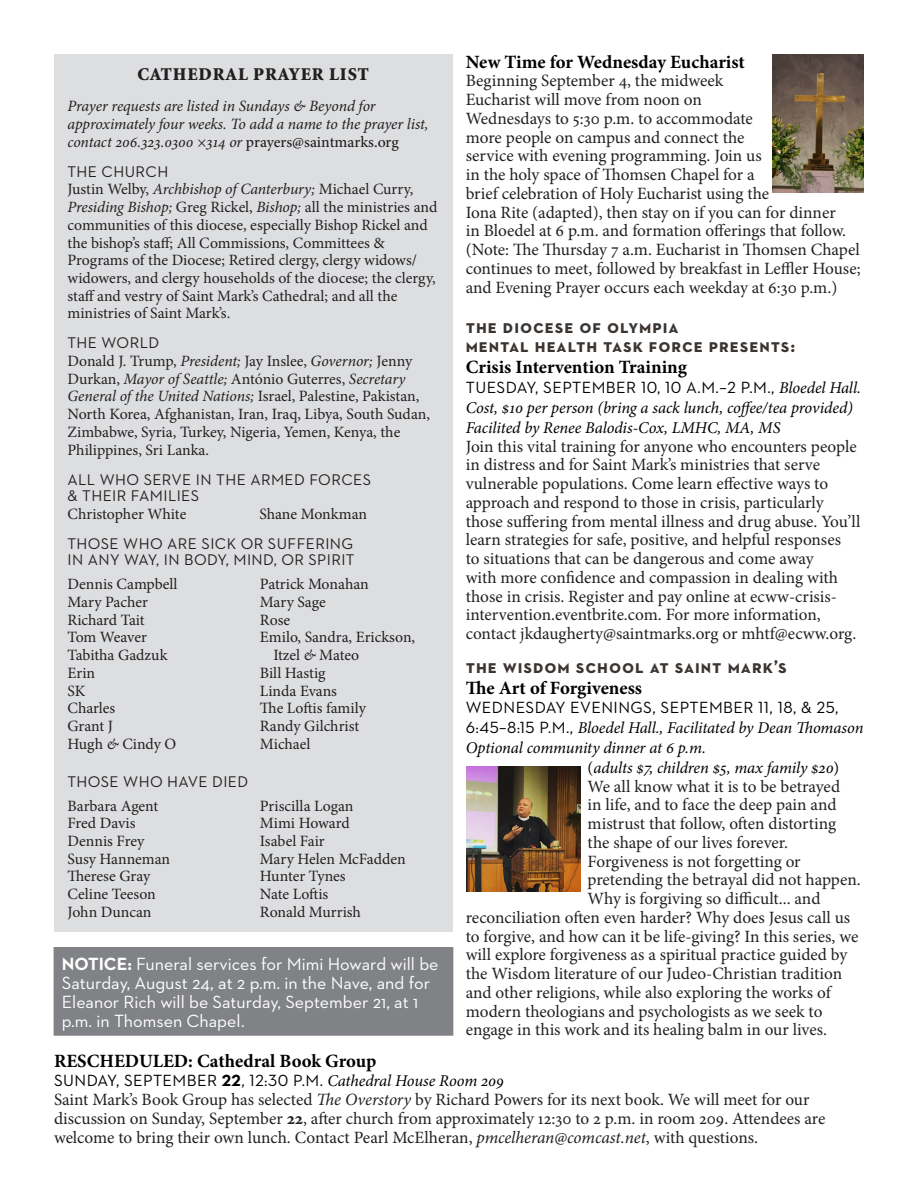
<style>
.page{position:relative;width:918px;height:1188px;background:#fff}
.page>*{position:absolute;margin:0;border:0;box-sizing:border-box;transform-origin:0 0}
.t1{font:700 18.75px/20.4px "Neutraface 2 Text";letter-spacing:.05em;color:#3b3532}
.t2{font:700 18.75px "Minion Pro";color:#000}
.t3{font:18px/18.8px "Neutraface 2 Text";color:#fff}
.t4{font:900 18px "Minion Std";letter-spacing:.05em;color:#231f20}
.t5{font:17.25px/18.8px "Minion Pro";color:#231f20}
.t6{font:italic 16.5px/19.8px "Minion Pro";letter-spacing:-.005em;color:#000}
.t7{font:16.5px/19.8px "Neutraface 2 Text";letter-spacing:.025em;color:#000}
.t8{font:15.75px/17.7px "Minion Pro";letter-spacing:-.005em;color:#231f20}
.t9{font:italic 15.75px/17.7px "Minion Pro";letter-spacing:-.01em;color:#231f20}
.t10{font:15.75px/16.5px "Neutraface 2 Text";letter-spacing:.025em;color:#231f20}
.s1{font-weight:500;font-style:normal}
.s2{font-family:"Neutraface 2 Text"}
.s3{font-style:italic}
.s4{font-weight:700}
.s5{font-family:"Minion Pro";color:#000}
.s6{font-family:"Neutraface 2 Text";font-style:normal}
.s7{font-family:"Minion Pro";font-style:italic}
.s8{font-style:normal}
</style>
<div class="page">
<div style="left:54px;top:54px;width:398px;height:878px;background:#dddee0"></div>
<img style="left:772px;top:55px;width:92px;height:138px">
<img style="left:466px;top:767px;width:115px;height:125px">
<div style="left:54px;top:948px;width:399px;height:87px;background:#808285"></div>
<div style="left:54px;top:947px;width:399px;height:89px;border:2px solid #808285"></div>
<p class="t4" style="left:137px;top:65px;width:233px">CATHEDRAL PRAYER LIST</p>
<p class="t9" style="left:68px;top:97px;width:363px">Prayer requests are listed in Sundays &amp; Beyond for approximately four weeks. To add a name to the prayer list, contact 206.323.0300 ×314 or <span class="s1">prayers@saintmarks.org</span></p>
<p class="t8" style="left:68px;top:163px;width:371px"><span class="s2">THE CHURCH<br></span>Justin Welby, <span class="s3">Archbishop of Canterbury;</span> Michael Curry, <span class="s3">Presiding Bishop;</span> Greg Rickel, <span class="s3">Bishop;</span> all the ministries and communities of this diocese, especially Bishop Rickel and the bishop’s staff; All Commissions, Committees &amp; Programs of the Diocese; Retired clergy, clergy widows/ widowers, and clergy households of the diocese; the clergy, staff and vestry of Saint Mark’s Cathedral; and all the ministries of Saint Mark’s.</p>
<p class="t8" style="left:68px;top:335px;width:364px"><span class="s2">THE WORLD<br></span>Donald J. Trump, <span class="s3">President;</span> Jay Inslee, <span class="s3">Governor;</span> Jenny Durkan, <span class="s3">Mayor of Seattle;</span> António Guterres, <span class="s3">Secretary General of the United Nations;</span> Israel, Palestine, Pakistan, North Korea, Afghanistan, Iran, Iraq, Libya, South Sudan, Zimbabwe, Syria, Turkey, Nigeria, Yemen, Kenya, the Philippines, Sri Lanka.</p>
<p class="t10" style="left:68px;top:471px;width:305px">ALL WHO SERVE IN THE ARMED FORCES &amp; THEIR FAMILIES</p>
<p class="t8" style="left:68px;top:505px;width:120px">Christopher White</p>
<p class="t8" style="left:259px;top:505px;width:109px">Shane Monkman</p>
<p class="t10" style="left:68px;top:535px;width:289px">THOSE WHO ARE SICK OR SUFFERING<br>IN ANY WAY, IN BODY, MIND, OR SPIRIT</p>
<p class="t8" style="left:68px;top:576px;width:112px">Dennis Campbell</p>
<p class="t8" style="left:68px;top:593px;width:82px">Mary Pacher</p>
<p class="t8" style="left:68px;top:611px;width:79px">Richard Tait</p>
<p class="t8" style="left:68px;top:629px;width:81px">Tom Weaver</p>
<p class="t8" style="left:68px;top:646px;width:102px">Tabitha Gadzuk</p>
<p class="t8" style="left:68px;top:664px;width:29px">Erin</p>
<p class="t8" style="left:68px;top:682px;width:19px">SK</p>
<p class="t8" style="left:68px;top:699px;width:49px">Charles</p>
<p class="t8" style="left:68px;top:717px;width:47px">Grant J</p>
<p class="t8" style="left:68px;top:735px;width:110px">Hugh <span class="s3">&amp;</span> Cindy O</p>
<p class="t10" style="left:68px;top:773px;width:182px">THOSE WHO HAVE DIED</p>
<p class="t8" style="left:68px;top:797px;width:92px">Barbara Agent</p>
<p class="t8" style="left:68px;top:815px;width:69px">Fred Davis</p>
<p class="t8" style="left:68px;top:832px;width:78px">Dennis Frey</p>
<p class="t8" style="left:68px;top:850px;width:104px">Susy Hanneman</p>
<p class="t8" style="left:68px;top:868px;width:84px">Therese Gray</p>
<p class="t8" style="left:68px;top:885px;width:90px">Celine Teeson</p>
<p class="t8" style="left:68px;top:903px;width:86px">John Duncan</p>
<p class="t8" style="left:260px;top:576px;width:110px">Patrick Monahan</p>
<p class="t8" style="left:260px;top:593px;width:67px">Mary Sage</p>
<p class="t8" style="left:260px;top:611px;width:32px">Rose</p>
<p class="t8" style="left:273px;top:629px;width:143px;text-indent:-14px">Emilo, Sandra, Erickson,<br>Itzel <span class="s3">&amp;</span> Mateo</p>
<p class="t8" style="left:260px;top:664px;width:67px">Bill Hastig</p>
<p class="t8" style="left:260px;top:682px;width:79px">Linda Evans</p>
<p class="t8" style="left:260px;top:699px;width:108px">The Loftis family</p>
<p class="t8" style="left:260px;top:717px;width:101px">Randy Gilchrist</p>
<p class="t8" style="left:260px;top:735px;width:52px">Michael</p>
<p class="t8" style="left:260px;top:797px;width:95px">Priscilla Logan</p>
<p class="t8" style="left:260px;top:815px;width:91px">Mimi Howard</p>
<p class="t8" style="left:260px;top:832px;width:66px">Isabel Fair</p>
<p class="t8" style="left:260px;top:850px;width:147px">Mary Helen McFadden</p>
<p class="t8" style="left:260px;top:868px;width:87px">Hunter Tynes</p>
<p class="t8" style="left:260px;top:885px;width:70px">Nate Loftis</p>
<p class="t8" style="left:260px;top:903px;width:103px">Ronald Murrish</p>
<p class="t3" style="left:62px;top:955px;width:378px"><span class="s4">NOTICE:</span> Funeral services for Mimi Howard will be Saturday, August 24, at 2 p.m. in the Nave, and for Eleanor Rich will be Saturday, September 21, at 1 p.m. in Thomsen Chapel.</p>
<p class="t2" style="left:466px;top:48px;width:281px">New Time for Wednesday Eucharist</p>
<p class="t5" style="left:466px;top:72px;width:297px">Beginning September 4, the midweek Eucharist will move from noon on Wednesdays to 5:30 p.m. to accommodate more people on campus and connect the service with evening programming. Join us in the holy space of Thomsen Chapel for a</p>
<p class="t5" style="left:466px;top:184px;width:396px">brief celebration of Holy Eucharist using the<br>Iona Rite (adapted), then stay on if you can for dinner<br>in Bloedel at 6 p.m. and formation offerings that follow. (Note: The Thursday 7 a.m. Eucharist in Thomsen Chapel continues to meet, followed by breakfast in Leffler House; and Evening Prayer occurs each weekday at 6:30 p.m.)</p>
<p class="t1" style="left:466px;top:316px;width:331px">the diocese of olympia<br>mental health task force presents:<br><span class="s5">Crisis Intervention Training</span></p>
<p class="t6" style="left:466px;top:378px;width:397px"><span class="s6">TUESDAY, SEPTEMBER 10, 10 A.M.–2 P.M.,</span> Bloedel Hall.<br>Cost, $10 per person (bring a sack lunch, coffee/tea provided)</p>
<p class="t6" style="left:466px;top:418px;width:316px">Facilited by Renee Balodis-Cox, LMHC, MA, MS</p>
<p class="t5" style="left:466px;top:437px;width:396px">Join this vital training for anyone who encounters people in distress and for Saint Mark’s ministries that serve vulnerable populations. Come learn effective ways to approach and respond to those in crisis, particularly those suffering from mental illness and drug abuse. You’ll learn strategies for safe, positive, and helpful responses<br>to situations that can be dangerous and come away<br>with more confidence and compassion in dealing with those in crisis. Register and pay online at ecww-crisis&shy;intervention.eventbrite.com. For more information, contact jkdaugherty@saintmarks.org or mhtf@ecww.org.</p>
<p class="t1" style="left:466px;top:656px;width:323px;line-height:21px">the wisdom school at saint mark’s<br><span class="s5">The Art of Forgiveness</span></p>
<p class="t7" style="left:466px;top:698px;width:399px">WEDNESDAY EVENINGS, SEPTEMBER 11, 18, &amp; 25,<br>6:45–8:15 P.M., <span class="s7">Bloedel Hall., Facilitated by Dean Thomason</span></p>
<p class="t6" style="left:466px;top:738px;width:242px">Optional community dinner at 6 p.m.</p>
<p class="t6" style="left:588px;top:758px;width:253px"><span class="s8">(</span>adults $7, children $5, max family $20<span class="s8">)</span></p>
<p class="t5" style="left:588px;top:777px;width:254px">We all know what it is to be betrayed</p>
<p class="t5" style="left:588px;top:795px;width:250px">in life, and to face the deep pain and</p>
<p class="t5" style="left:588px;top:814px;width:250px">mistrust that follow, often distorting</p>
<p class="t5" style="left:588px;top:833px;width:202px">the shape of our lives forever.</p>
<p class="t5" style="left:588px;top:852px;width:215px">Forgiveness is not forgetting or</p>
<p class="t5" style="left:588px;top:870px;width:275px">pretending the betrayal did not happen.</p>
<p class="t5" style="left:588px;top:889px;width:234px">Why is forgiving so difficult... and</p>
<p class="t5" style="left:466px;top:908px;width:386px">reconciliation often even harder? Why does Jesus call us</p>
<p class="t5" style="left:466px;top:927px;width:394px">to forgive, and how can it be life-giving? In this series, we</p>
<p class="t5" style="left:466px;top:945px;width:383px">will explore forgiveness as a spiritual practice guided by</p>
<p class="t5" style="left:466px;top:964px;width:378px">the Wisdom literature of our Judeo-Christian tradition</p>
<p class="t5" style="left:466px;top:983px;width:368px">and other religions, while also exploring the works of</p>
<p class="t5" style="left:466px;top:1002px;width:358px">modern theologians and psychologists as we seek to</p>
<p class="t5" style="left:466px;top:1020px;width:363px">engage in this work and its healing balm in our lives.</p>
<p class="t2" style="left:54px;top:1047px;width:324px">RESCHEDULED: Cathedral Book Group</p>
<p class="t7" style="left:54px;top:1071px;width:451px">SUNDAY, SEPTEMBER <span class="s4">22</span>, 12:30 P.M. <span class="s7">Cathedral House Room 209</span></p>
<p class="t5" style="left:54px;top:1090px;width:773px">Saint Mark’s Book Group has selected <span class="s3">The Overstory</span> by Richard Powers for its next book. We will meet for our discussion on Sunday, September <span class="s4">22</span>, after church from approximately 12:30 to 2 p.m. in room 209. Attendees are welcome to bring their own lunch. Contact Pearl McElheran, <span class="s3">pmcelheran@comcast.net</span>, with questions.</p>
</div>
